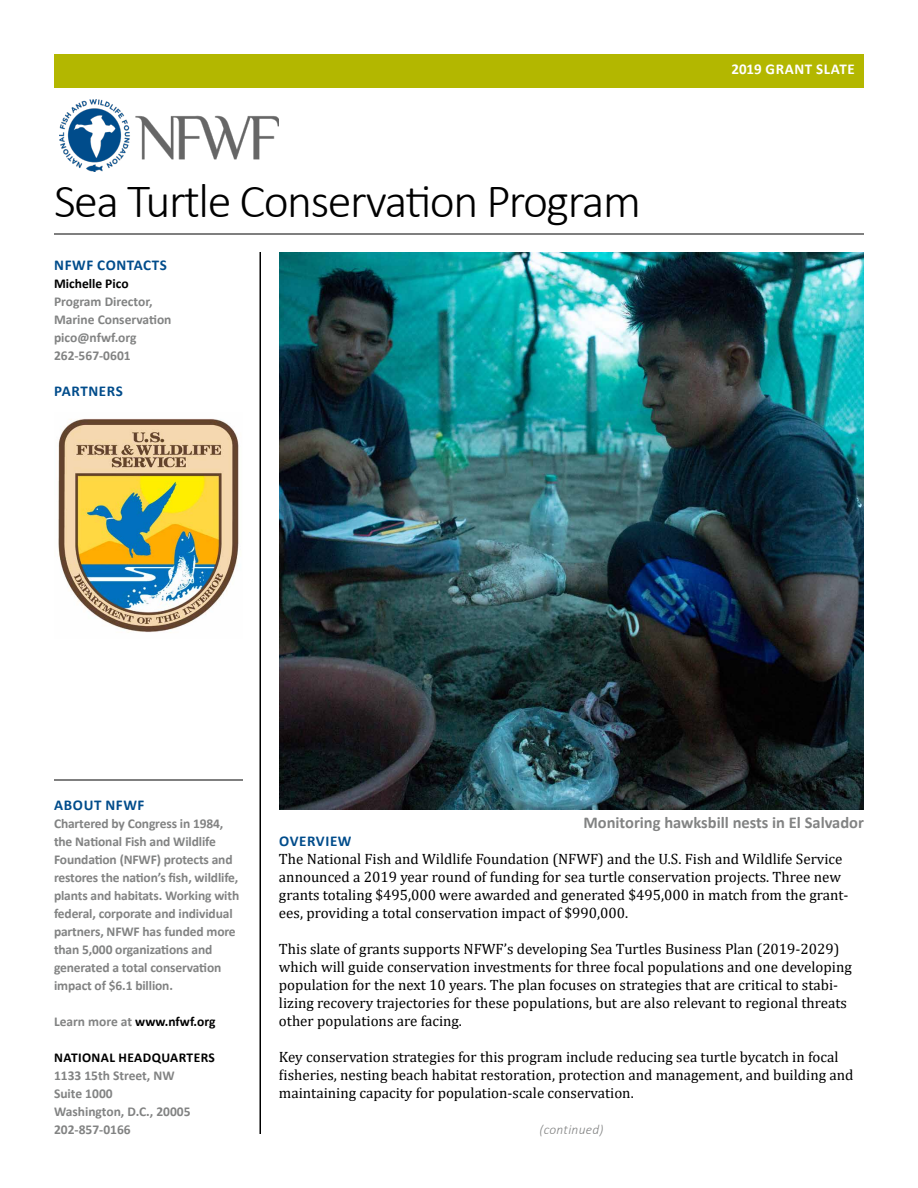
<style>
.page{position:relative;width:918px;height:1188px;background:#fff}
.page>*{position:absolute;margin:0;border:0;box-sizing:border-box;transform-origin:0 0}
.t1{font:300 48px "Calibri";letter-spacing:-.03em;color:#000}
.t2{font:700 16.5px "Calibri";color:#828383}
.t3{font:15px/18px "Cambria";color:#000}
.t4{font:700 15px "Calibri";letter-spacing:.04em;color:#004c8b}
.t5{font:700 15px "Calibri";letter-spacing:.04em;color:#fff}
.t6{font:700 13.5px/18px "Calibri";letter-spacing:-.01em;color:#828383}
.t7{font:700 13.5px "Calibri";color:#000}
.t8{font:700 13.5px "Calibri";letter-spacing:.03em;color:#000}
.t9{font:italic 300 13.5px "Calibri";letter-spacing:.02em;color:#828383}
.s1{color:#828383}
</style>
<div class="page">
<img style="left:60px;top:100px;width:219px;height:71px">
<hr style="left:54px;top:234px;width:810px;height:1px;background:#000">
<div style="left:54px;top:54px;width:810px;height:33px;background:#b3b700"></div>
<hr style="left:260px;top:252px;width:1px;height:882px;background:#000">
<hr style="left:54px;top:780px;width:189px;height:1px;background:#000">
<img style="left:279px;top:252px;width:585px;height:558px">
<img style="left:58px;top:419px;width:181px;height:214px">
<h1 class="t1" style="left:54px;top:171px;width:589px">Sea Turtle Conservation Program</h1>
<p class="t4" style="left:54px;top:254px;width:114px">NFWF CONTACTS</p>
<p class="t7" style="left:54px;top:274px;width:76px">Michelle Pico</p>
<p class="t6" style="left:54px;top:292px;width:119px">Program Director,<br>Marine Conservation pico@nfwf.org<br>262-567-0601</p>
<p class="t4" style="left:54px;top:380px;width:70px">PARTNERS</p>
<p class="t5" style="left:731px;top:59px;width:125px">2019 GRANT SLATE</p>
<p class="t4" style="left:54px;top:794px;width:92px">ABOUT NFWF</p>
<p class="t6" style="left:54px;top:814px;width:187px">Chartered by Congress in 1984, the National Fish and Wildlife<br>Foundation (NFWF) protects and restores the nation’s fish, wildlife, plants and habitats. Working with federal, corporate and individual partners, NFWF has funded more than 5,000 organizations and generated a total conservation impact of $6.1 billion.</p>
<p class="t7" style="left:54px;top:1012px;width:163px"><span class="s1">Learn more at</span> www.nfwf.org</p>
<p class="t8" style="left:54px;top:1048px;width:162px">NATIONAL HEADQUARTERS</p>
<p class="t6" style="left:54px;top:1066px;width:138px">1133 15th Street, NW<br>Suite 1000<br>Washington, D.C., 20005<br>202-857-0166</p>
<p class="t2" style="left:583px;top:811px;width:282px">Monitoring hawksbill nests in El Salvador</p>
<p class="t4" style="left:279px;top:830px;width:74px">OVERVIEW</p>
<p class="t3" style="left:279px;top:850px;width:571px">The National Fish and Wildlife Foundation (NFWF) and the U.S. Fish and Wildlife Service announced a 2019 year round of funding for sea turtle conservation projects. Three new grants totaling $495,000 were awarded and generated $495,000 in match from the grant&shy;ees, providing a total conservation impact of $990,000.</p>
<p class="t3" style="left:279px;top:940px;width:574px">This slate of grants supports NFWF’s developing Sea Turtles Business Plan (2019-2029) which will guide conservation investments for three focal populations and one developing population for the next 10 years. The plan focuses on strategies that are critical to stabi&shy;lizing recovery trajectories for these populations, but are also relevant to regional threats other populations are facing.</p>
<p class="t3" style="left:279px;top:1048px;width:576px">Key conservation strategies for this program include reducing sea turtle bycatch in focal fisheries, nesting beach habitat restoration, protection and management, and building and maintaining capacity for population-scale conservation.</p>
<p class="t9" style="left:539px;top:1121px;width:66px">(continued)</p>
</div>
